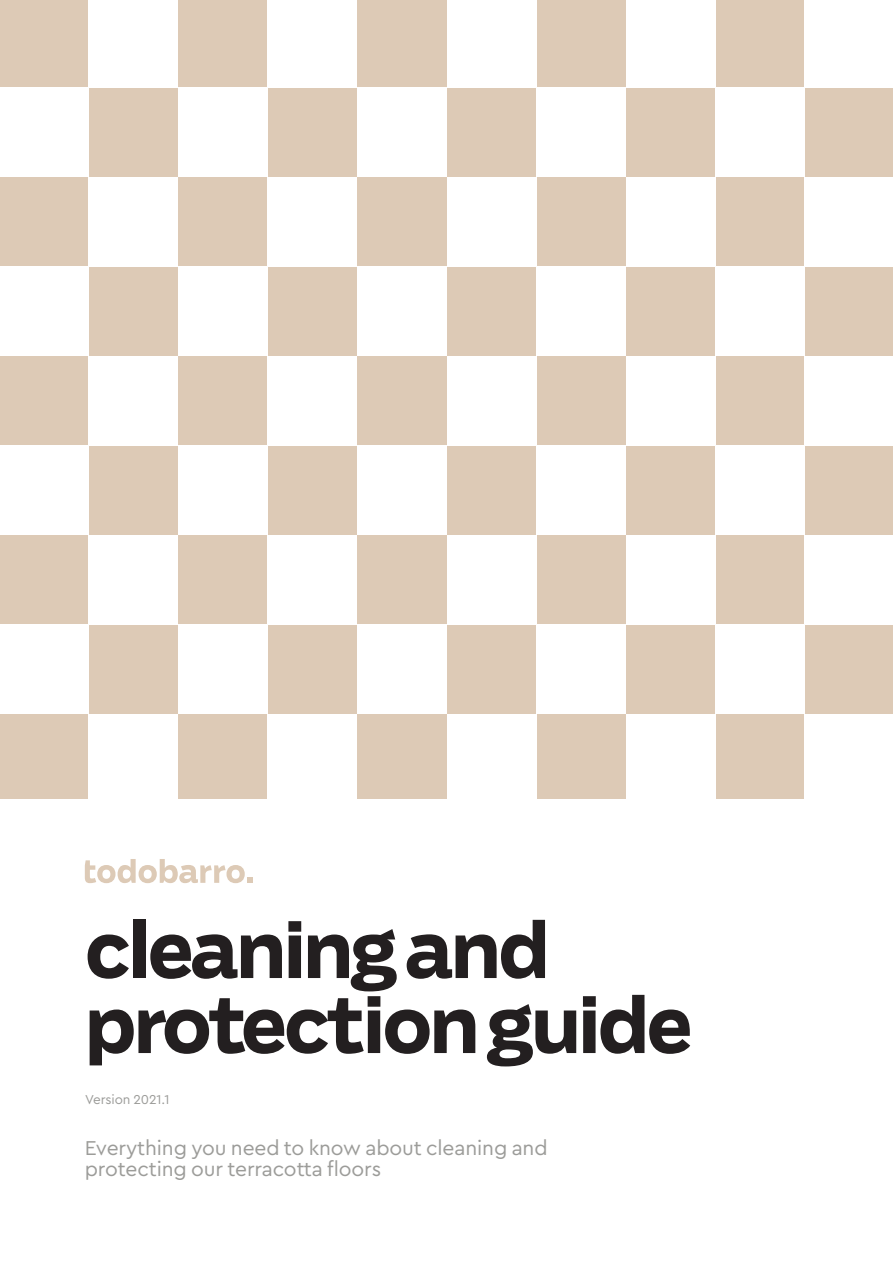
<style>
.page{position:relative;width:893px;height:1263px;background:#fff}
.page>*{position:absolute;margin:0;border:0;box-sizing:border-box;transform-origin:0 0}
.Estilo_de_párrafo_1{font:700 75px "Salvo Sans";letter-spacing:-.03em;color:#231f20}
.Capítulos{font:21px/21px "Cera Pro";letter-spacing:-.005em;color:#9c9c99}
.Capítulos-2{font:13.5px "Cera Pro";letter-spacing:-.005em;color:#9c9c99}
</style>
<div class="page">
<div style="left:0;top:0;width:893px;height:798px;background:#ddcab6"></div>
<div style="left:89px;top:0;width:89px;height:87px;background:#fff"></div>
<div style="left:268px;top:0;width:89px;height:87px;background:#fff"></div>
<div style="left:447px;top:0;width:89px;height:87px;background:#fff"></div>
<div style="left:626px;top:0;width:89px;height:87px;background:#fff"></div>
<div style="left:805px;top:0;width:88px;height:87px;background:#fff"></div>
<div style="left:0;top:87px;width:89px;height:90px;background:#fff"></div>
<div style="left:178px;top:87px;width:90px;height:90px;background:#fff"></div>
<div style="left:357px;top:87px;width:90px;height:90px;background:#fff"></div>
<div style="left:536px;top:87px;width:90px;height:90px;background:#fff"></div>
<div style="left:715px;top:87px;width:90px;height:90px;background:#fff"></div>
<div style="left:89px;top:177px;width:89px;height:89px;background:#fff"></div>
<div style="left:268px;top:177px;width:89px;height:89px;background:#fff"></div>
<div style="left:447px;top:177px;width:89px;height:89px;background:#fff"></div>
<div style="left:626px;top:177px;width:89px;height:89px;background:#fff"></div>
<div style="left:805px;top:177px;width:88px;height:89px;background:#fff"></div>
<div style="left:0;top:266px;width:89px;height:90px;background:#fff"></div>
<div style="left:178px;top:266px;width:90px;height:90px;background:#fff"></div>
<div style="left:357px;top:266px;width:90px;height:90px;background:#fff"></div>
<div style="left:536px;top:266px;width:90px;height:90px;background:#fff"></div>
<div style="left:715px;top:266px;width:90px;height:90px;background:#fff"></div>
<div style="left:89px;top:356px;width:89px;height:90px;background:#fff"></div>
<div style="left:268px;top:356px;width:89px;height:90px;background:#fff"></div>
<div style="left:447px;top:356px;width:89px;height:90px;background:#fff"></div>
<div style="left:626px;top:356px;width:89px;height:90px;background:#fff"></div>
<div style="left:805px;top:356px;width:88px;height:90px;background:#fff"></div>
<div style="left:0;top:446px;width:89px;height:89px;background:#fff"></div>
<div style="left:178px;top:446px;width:90px;height:89px;background:#fff"></div>
<div style="left:357px;top:446px;width:90px;height:89px;background:#fff"></div>
<div style="left:536px;top:446px;width:90px;height:89px;background:#fff"></div>
<div style="left:715px;top:446px;width:90px;height:89px;background:#fff"></div>
<div style="left:89px;top:535px;width:89px;height:90px;background:#fff"></div>
<div style="left:268px;top:535px;width:89px;height:90px;background:#fff"></div>
<div style="left:447px;top:535px;width:89px;height:90px;background:#fff"></div>
<div style="left:626px;top:535px;width:89px;height:90px;background:#fff"></div>
<div style="left:805px;top:535px;width:88px;height:90px;background:#fff"></div>
<div style="left:0;top:625px;width:89px;height:89px;background:#fff"></div>
<div style="left:178px;top:625px;width:90px;height:89px;background:#fff"></div>
<div style="left:357px;top:625px;width:90px;height:89px;background:#fff"></div>
<div style="left:536px;top:625px;width:90px;height:89px;background:#fff"></div>
<div style="left:715px;top:625px;width:90px;height:89px;background:#fff"></div>
<div style="left:89px;top:714px;width:89px;height:90px;background:#fff"></div>
<div style="left:268px;top:714px;width:89px;height:90px;background:#fff"></div>
<div style="left:447px;top:714px;width:89px;height:90px;background:#fff"></div>
<div style="left:626px;top:714px;width:89px;height:90px;background:#fff"></div>
<div style="left:805px;top:714px;width:88px;height:90px;background:#fff"></div>
<svg style="left:85px;top:859px;width:168px;height:24px"></svg>
<p class="Estilo_de_párrafo_1" style="left:85px;top:897px;width:466px">cleaning and</p>
<p class="Estilo_de_párrafo_1" style="left:85px;top:972px;width:609px">protection guide</p>
<p class="Capítulos-2" style="left:85px;top:1091px;width:86px">Version 2021.1</p>
<p class="Capítulos" style="left:85px;top:1136px;width:464px">Everything you need to know about cleaning and protecting our terracotta floors</p>
</div>
